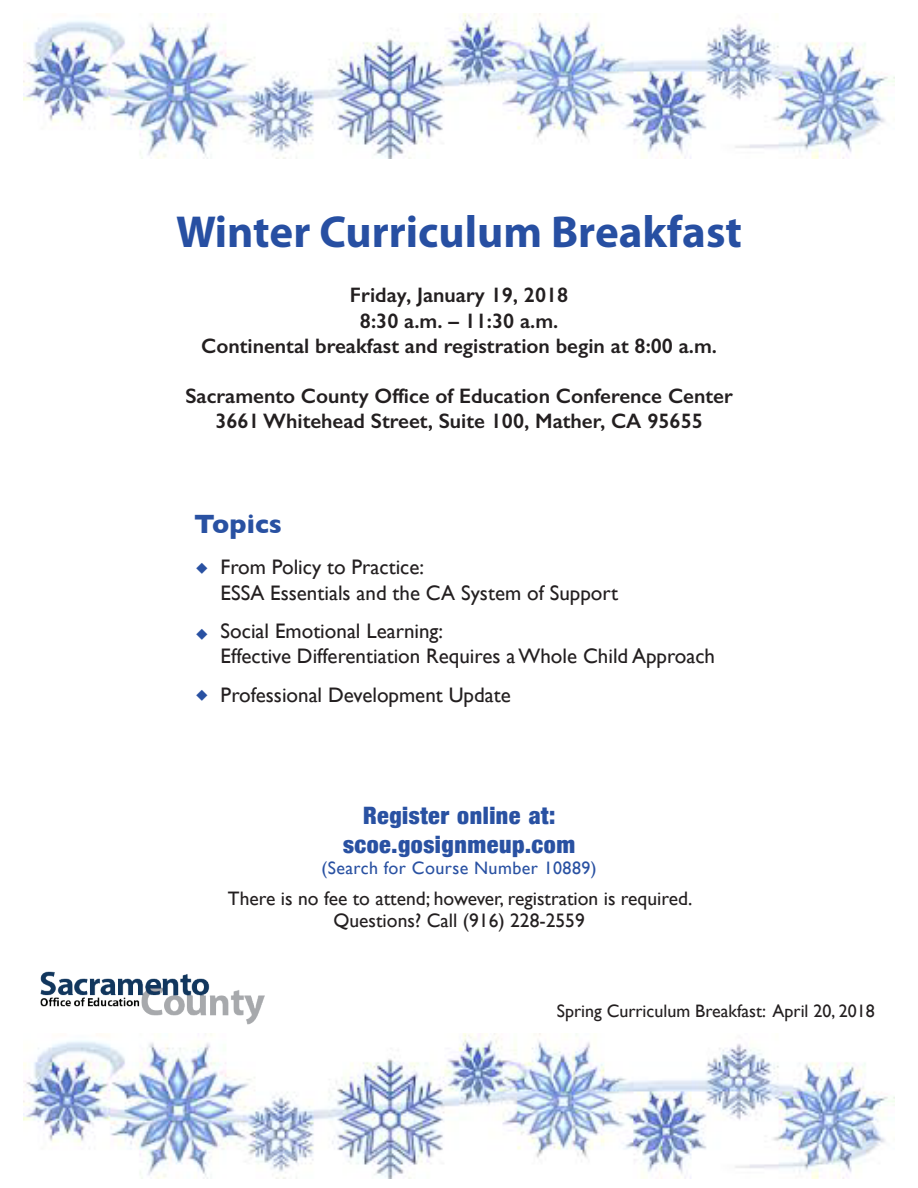
<style>
.page{position:relative;width:918px;height:1188px;background:#fff}
.page>*{position:absolute;margin:0;border:0;box-sizing:border-box;transform-origin:0 0}
.t1{font:700 45px "Myriad Pro";color:#274fa2}
.t2{font:700 27px "Gill Sans";color:#2951a2}
.t3{font:24px/28.8px "Harvest";letter-spacing:.025em;color:#2951a2;text-align:center}
.t4{font:600 21px/25.2px "Gill Sans";color:#231f20;text-align:center}
.t5{font:21px/25.2px "Gill Sans";color:#231f20}
.t6{font:19.5px/22.5px "Gill Sans";color:#231f20;text-align:center}
.t7{font:18px "Gill Sans";color:#231f20}
.t8{font:18px "Gill Sans";letter-spacing:.025em;color:#2951a2}
</style>
<div class="page">
<img style="left:23px;top:13px;width:872px;height:145px">
<img style="left:23px;top:1033px;width:872px;height:145px">
<img style="left:40px;top:971px;width:224px;height:54px">
<h1 class="t1" style="left:176px;top:207px;width:567px">Winter Curriculum Breakfast</h1>
<p class="t4" style="left:201px;top:282px;width:517px">Friday, January 19, 2018<br>8:30 a.m. – 11:30 a.m.<br>Continental breakfast and registration begin at 8:00 a.m.</p>
<p class="t4" style="left:185px;top:383px;width:549px">Sacramento County Office of Education Conference Center<br>3661 Whitehead Street, Suite 100, Mather, CA 95655</p>
<p class="t2" style="left:194px;top:502px;width:89px">Topics</p>
<p class="t5" style="left:221px;top:554px;width:399px">From Policy to Practice:<br>ESSA Essentials and the CA System of Support</p>
<p class="t5" style="left:221px;top:618px;width:496px">Social Emotional Learning:<br>Effective Differentiation Requires a Whole Child Approach</p>
<p class="t5" style="left:221px;top:682px;width:292px">Professional Development Update</p>
<p class="t3" style="left:343px;top:801px;width:234px">Register online at: scoe.gosignmeup.com</p>
<p class="t8" style="left:322px;top:858px;width:277px">(Search for Course Number 10889)</p>
<p class="t6" style="left:228px;top:887px;width:466px">There is no fee to attend; however, registration is required.<br>Questions? Call (916) 228-2559</p>
<p class="t7" style="left:557px;top:1001px;width:319px">Spring Curriculum Breakfast: April 20, 2018</p>
</div>
